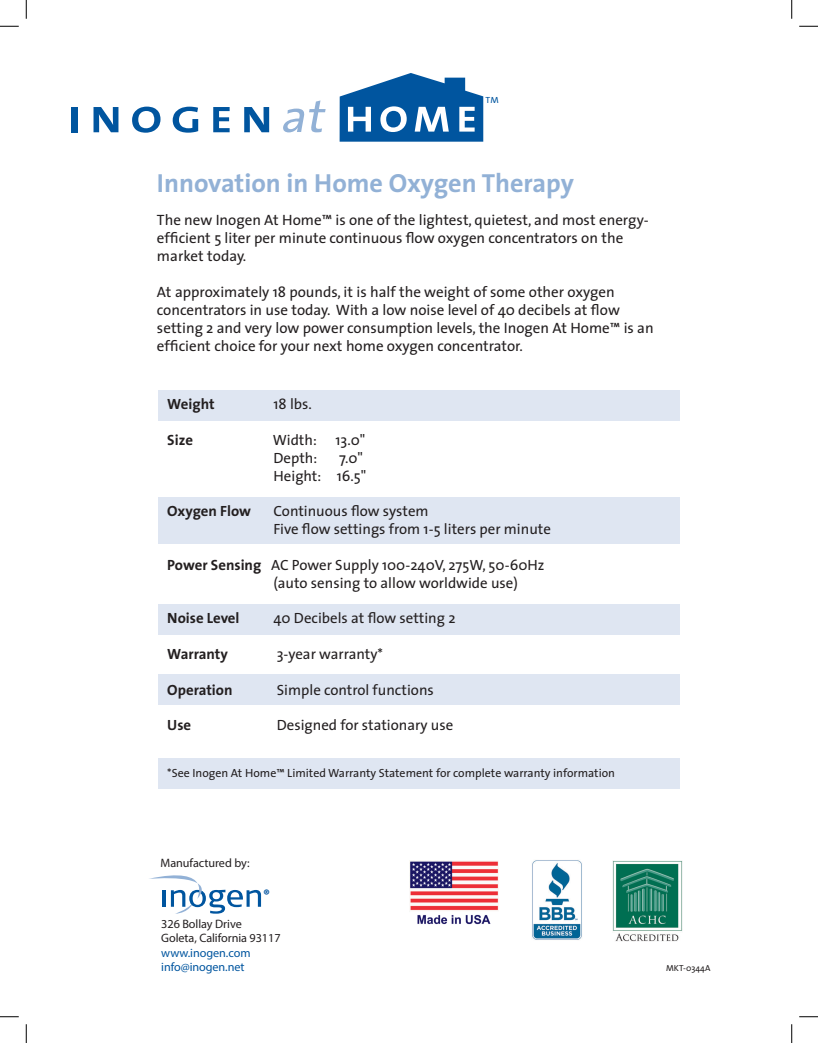
<style>
.page{position:relative;width:818px;height:1043px;background:#fff}
.page>*{position:absolute;margin:0;border:0;box-sizing:border-box;transform-origin:0 0}
.t1{font:700 26.25px "The Sans";color:#92b1d6}
.t2{font:15px/18px "The Sans";color:#231f20}
.t3{font:14.88px/17.8px "The Sans";color:#231f20}
.t4{font:700 14.88px "The Sans";color:#231f20}
.t5{font:12.25px/14.6px "Myriad Pro";letter-spacing:-.005em;color:#231f20}
.t6{font:12.25px/14.6px "Myriad Pro";letter-spacing:-.005em;color:#00559f}
.t7{font:11.88px "The Sans";color:#231f20}
.t8{font:700 11.25px "The Sans";color:#0053a0}
.t9{font:9px "The Sans Caps";color:#00559f;scale:1.05 1}
.t10{font:8.75px "The Sans";color:#231f20}
.s1{font-weight:700}
.s2{font-family:"The Sans Caps"}
</style>
<div class="page">
<div style="left:158px;top:390px;width:521px;height:31px;background:#dfe6f2"></div>
<div style="left:158px;top:497px;width:521px;height:47px;background:#dfe6f2"></div>
<div style="left:158px;top:604px;width:521px;height:30px;background:#dfe6f2"></div>
<div style="left:158px;top:674px;width:521px;height:31px;background:#dfe6f2"></div>
<div style="left:158px;top:758px;width:521px;height:31px;background:#dfe6f2"></div>
<div style="left:71px;top:107px;width:6px;height:25px;background:#00559f"></div>
<svg style="left:93px;top:107px;width:25px;height:25px"></svg>
<svg style="left:132px;top:107px;width:28px;height:26px"></svg>
<svg style="left:173px;top:107px;width:25px;height:26px"></svg>
<svg style="left:213px;top:107px;width:16px;height:25px"></svg>
<svg style="left:244px;top:107px;width:25px;height:25px"></svg>
<svg style="left:283px;top:100px;width:42px;height:32px"></svg>
<svg style="left:339px;top:73px;width:144px;height:69px"></svg>
<img style="left:409px;top:860px;width:89px;height:65px">
<img style="left:612px;top:860px;width:70px;height:81px">
<img style="left:532px;top:860px;width:50px;height:80px">
<svg style="left:149px;top:875px;width:112px;height:38px"></svg>
<svg style="left:0;top:25px;width:19px;height:2px"></svg>
<svg style="left:799px;top:25px;width:19px;height:2px"></svg>
<svg style="left:0;top:1016px;width:19px;height:1px"></svg>
<svg style="left:799px;top:1016px;width:19px;height:1px"></svg>
<svg style="left:25px;top:0;width:2px;height:19px"></svg>
<svg style="left:25px;top:1024px;width:2px;height:18px"></svg>
<svg style="left:791px;top:0;width:1px;height:19px"></svg>
<svg style="left:791px;top:1024px;width:1px;height:18px"></svg>
<p class="t9" style="left:485px;top:92px;width:14px">TM</p>
<h1 class="t1" style="left:157px;top:161px;width:418px">Innovation in Home Oxygen Therapy</h1>
<p class="t2" style="left:157px;top:210px;width:493px">The new Inogen At Home™ is one of the lightest, quietest, and most energy&shy;efficient 5 liter per minute continuous flow oxygen concentrators on the market today.</p>
<p class="t2" style="left:157px;top:282px;width:498px">At approximately 18 pounds, it is half the weight of some other oxygen concentrators in use today. With a low noise level of 40 decibels at flow setting 2 and very low power consumption levels, the Inogen At Home™ is an efficient choice for your next home oxygen concentrator.</p>
<p class="t4" style="left:167px;top:392px;width:49px">Weight</p>
<p class="t3" style="left:273px;top:395px;width:40px">18 lbs.</p>
<p class="t4" style="left:167px;top:427px;width:27px">Size</p>
<p class="t3" style="left:273px;top:430px;width:45px">Width:</p>
<p class="t3" style="left:335px;top:430px;width:31px">13.0"</p>
<p class="t3" style="left:273px;top:448px;width:45px">Depth:</p>
<p class="t3" style="left:273px;top:448px;width:94px;text-align:right">7.0"<br>Height: 16.5"</p>
<p class="t4" style="left:167px;top:499px;width:85px">Oxygen Flow</p>
<p class="t3" style="left:273px;top:502px;width:279px">Continuous flow system<br>Five flow settings from 1-5 liters per minute</p>
<p class="t3" style="left:273px;top:555px;width:272px;text-indent:-106px"><span class="s1">Power Sensing</span> AC Power Supply 100-240V, 275W, 50-60Hz (auto sensing to allow worldwide use)</p>
<p class="t4" style="left:167px;top:605px;width:74px">Noise Level</p>
<p class="t3" style="left:273px;top:609px;width:183px">40 Decibels at flow setting 2</p>
<p class="t4" style="left:167px;top:641px;width:62px">Warranty</p>
<p class="t3" style="left:277px;top:644px;width:108px">3-year warranty*</p>
<p class="t4" style="left:167px;top:677px;width:67px">Operation</p>
<p class="t3" style="left:277px;top:680px;width:158px">Simple control functions</p>
<p class="t4" style="left:167px;top:712px;width:25px">Use</p>
<p class="t3" style="left:277px;top:715px;width:178px">Designed for stationary use</p>
<p class="t7" style="left:167px;top:762px;width:449px">*See Inogen At Home<span class="s2">™</span> Limited Warranty Statement for complete warranty information</p>
<p class="t5" style="left:161px;top:855px;width:90px">Manufactured by:</p>
<p class="t8" style="left:263px;top:885px;width:8px">®</p>
<p class="t5" style="left:161px;top:915px;width:121px">326 Bollay Drive<br>Goleta, California 93117</p>
<p class="t6" style="left:161px;top:945px;width:91px">www.inogen.com info@inogen.net</p>
<p class="t10" style="left:666px;top:961px;width:46px">MKT-0344A</p>
</div>
